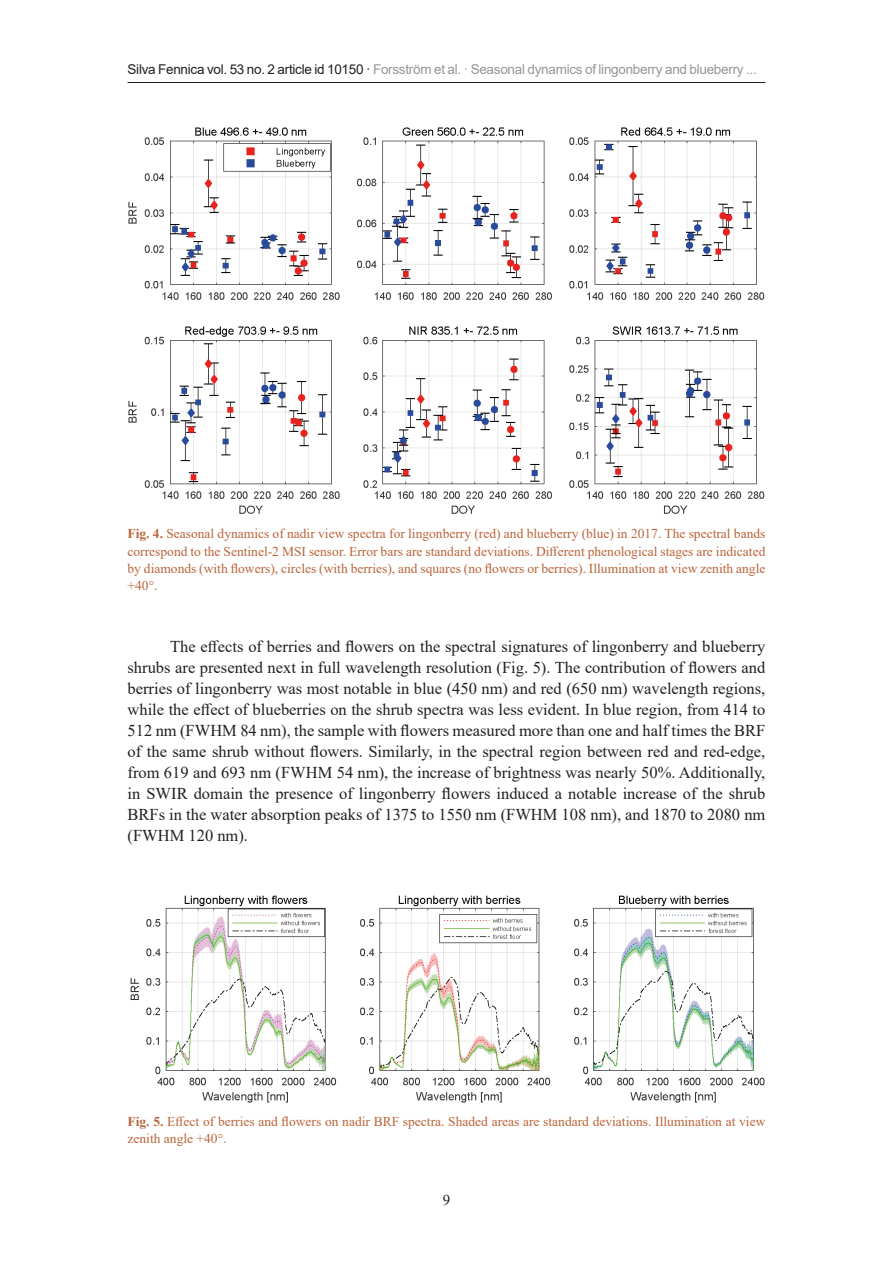
<style>
.page{position:relative;width:893px;height:1263px;background:#fff}
.page>*{position:absolute;margin:0;border:0;box-sizing:border-box;transform-origin:0 0}
.body-text{font:16.5px/21px "Times New Roman";color:#231f20;text-align:justify}
.t1{font:15px "Times New Roman";color:#231f20}
.fig-caption{font:13.5px/17.2px "Times New Roman";color:#b9643b;text-align:justify}
.t2{font:13.5px "Arial";letter-spacing:-.02em;color:#949699}
.s1{color:#231f20}
.s2{font-weight:700}
</style>
<div class="page">
<hr style="left:128px;top:82px;width:637px;height:1px;background:#231f20">
<img style="left:128px;top:127px;width:637px;height:387px">
<img style="left:130px;top:895px;width:635px;height:208px">
<p class="t2" style="left:128px;top:60px;width:631px"><span class="s1">Silva Fennica vol. 53 no. 2 article id 10150 ·</span> Forsström et al. · Seasonal dynamics of lingonberry and blueberry ...</p>
<p class="fig-caption" style="left:128px;top:525px;width:639px"><span class="s2">Fig. 4.</span> Seasonal dynamics of nadir view spectra for lingonberry (red) and blueberry (blue) in 2017. The spectral bands correspond to the Sentinel-2 MSI sensor. Error bars are standard deviations. Different phenological stages are indicated by diamonds (with flowers), circles (with berries), and squares (no flowers or berries). Illumination at view zenith angle +40°.</p>
<p class="body-text" style="left:128px;top:635px;width:639px;text-indent:43px">The effects of berries and flowers on the spectral signatures of lingonberry and blueberry shrubs are presented next in full wavelength resolution (Fig. 5). The contribution of flowers and berries of lingonberry was most notable in blue (450 nm) and red (650 nm) wavelength regions, while the effect of blueberries on the shrub spectra was less evident. In blue region, from 414 to 512 nm (FWHM 84 nm), the sample with flowers measured more than one and half times the BRF of the same shrub without flowers. Similarly, in the spectral region between red and red-edge, from 619 and 693 nm (FWHM 54 nm), the increase of brightness was nearly 50%. Additionally, in SWIR domain the presence of lingonberry flowers induced a notable increase of the shrub BRFs in the water absorption peaks of 1375 to 1550 nm (FWHM 108 nm), and 1870 to 2080 nm (FWHM 120 nm).</p>
<p class="fig-caption" style="left:128px;top:1112px;width:639px"><span class="s2">Fig. 5.</span> Effect of berries and flowers on nadir BRF spectra. Shaded areas are standard deviations. Illumination at view zenith angle +40°.</p>
<p class="t1" style="left:443px;top:1190px;width:9px">9</p>
</div>
